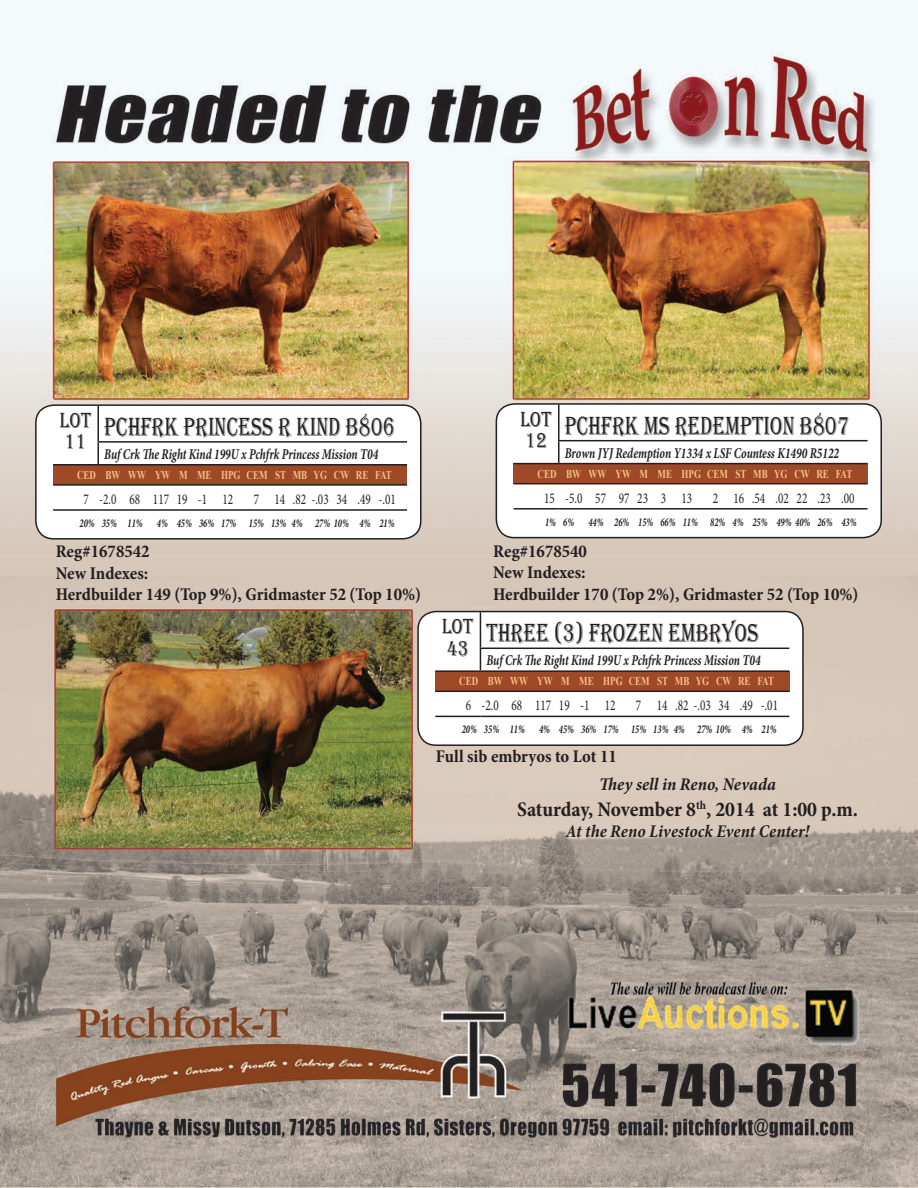
<style>
.page{position:relative;width:918px;height:1188px;background:#fff}
.page>*{position:absolute;margin:0;border:0;box-sizing:border-box;transform-origin:0 0}
.t1{font:27px "Algerian";color:#231f20;scale:.75 1}
.t2{font:22.5px "Algerian";color:#231f20;scale:.8 1}
.t3{font:700 condensed 21px "Minion Pro";letter-spacing:-.005em;color:#231f20}
.t4{font:700 condensed 18px "Minion Pro";color:#231f20}
.t5{font:italic 700 condensed 18px "Minion Pro";letter-spacing:-.005em;color:#231f20}
.t6{font:italic 700 15px "Minion Pro";color:#231f20;scale:.75 1}
.t7{font:15px "Minion Pro";color:#231f20;scale:.75 1}
.t8{font:italic 700 condensed 12px "Minion Pro";color:#231f20;scale:.75 1}
.t9{font:700 12px "Times New Roman";color:#f7c082;scale:.75 1}
</style>
<div class="page">
<img style="left:0;top:0;width:918px;height:1188px">
<div style="left:36px;top:405px;width:385px;height:134px;background:#fff;border-radius:18px"></div>
<div style="left:53px;top:465px;width:354px;height:20px;background:#9e4a28"></div>
<hr style="left:98px;top:406px;width:1px;height:35px;background:#231f20">
<hr style="left:98px;top:441px;width:309px;height:2px;background:#231f20">
<svg style="left:98px;top:443px;width:1px;height:21px"></svg>
<hr style="left:53px;top:464px;width:45px;height:2px;background:#231f20">
<hr style="left:98px;top:464px;width:309px;height:2px;background:#231f20">
<hr style="left:53px;top:484px;width:45px;height:2px;background:#231f20">
<hr style="left:98px;top:484px;width:309px;height:2px;background:#231f20">
<hr style="left:53px;top:509px;width:45px;height:2px;background:#231f20">
<hr style="left:98px;top:509px;width:309px;height:2px;background:#231f20">
<div style="left:35px;top:404px;width:387px;height:136px;border:2px solid #231f20;border-radius:18px"></div>
<div style="left:496px;top:404px;width:385px;height:134px;background:#fff;border-radius:18px"></div>
<div style="left:514px;top:464px;width:354px;height:20px;background:#9e4a28"></div>
<hr style="left:558px;top:405px;width:2px;height:35px;background:#231f20">
<hr style="left:558px;top:440px;width:310px;height:1px;background:#231f20">
<hr style="left:558px;top:441px;width:2px;height:22px;background:#231f20">
<hr style="left:514px;top:463px;width:45px;height:1px;background:#231f20">
<hr style="left:559px;top:463px;width:309px;height:1px;background:#231f20">
<hr style="left:514px;top:483px;width:45px;height:1px;background:#231f20">
<hr style="left:559px;top:483px;width:309px;height:1px;background:#231f20">
<hr style="left:514px;top:508px;width:45px;height:2px;background:#231f20">
<hr style="left:559px;top:508px;width:309px;height:2px;background:#231f20">
<div style="left:496px;top:403px;width:386px;height:135px;border:2px solid #231f20;border-radius:18px"></div>
<div style="left:418px;top:612px;width:385px;height:133px;background:#fff;border-radius:18px"></div>
<div style="left:435px;top:671px;width:354px;height:20px;background:#9e4a28"></div>
<hr style="left:480px;top:612px;width:1px;height:36px;background:#231f20">
<hr style="left:480px;top:648px;width:309px;height:1px;background:#231f20">
<svg style="left:480px;top:649px;width:1px;height:21px"></svg>
<hr style="left:435px;top:670px;width:45px;height:2px;background:#231f20">
<hr style="left:480px;top:670px;width:309px;height:2px;background:#231f20">
<hr style="left:435px;top:691px;width:45px;height:1px;background:#231f20">
<hr style="left:480px;top:691px;width:309px;height:1px;background:#231f20">
<hr style="left:435px;top:716px;width:45px;height:1px;background:#231f20">
<hr style="left:480px;top:716px;width:309px;height:1px;background:#231f20">
<div style="left:417px;top:611px;width:387px;height:135px;border:2px solid #231f20;border-radius:18px"></div>
<p class="t2" style="left:60px;top:408px;width:41px">LOT</p>
<p class="t2" style="left:65px;top:430px;width:29px">11</p>
<p class="t1" style="left:104px;top:412px;width:389px">PCHFRK PRINCESS R KIND B806</p>
<p class="t6" style="left:104px;top:443px;width:367px">Buf Crk The Right Kind 199U x Pchfrk Princess Mission T04</p>
<p class="t9" style="left:77px;top:466px;width:421px">CED BW WW YW M ME HPG CEM ST MB YG CW RE FAT</p>
<p class="t7" style="left:84px;top:489px;width:201px">7 -2.0 68 117 19 -1 12</p>
<p class="t7" style="left:254px;top:489px;width:191px">7 14 .82 -.03 34 .49 -.01</p>
<p class="t8" style="left:80px;top:515px;width:422px">20% 35% 11% 4% 45% 36% 17% 15% 13% 4% 27% 10% 4% 21%</p>
<p class="t4" style="left:56px;top:539px;width:95px">Reg#1678542</p>
<p class="t4" style="left:56px;top:561px;width:94px">New Indexes:</p>
<p class="t4" style="left:56px;top:582px;width:367px">Herdbuilder 149 (Top 9%), Gridmaster 52 (Top 10%)</p>
<p class="t2" style="left:520px;top:407px;width:41px">LOT</p>
<p class="t2" style="left:525px;top:428px;width:29px">12</p>
<p class="t1" style="left:565px;top:411px;width:165px">PCHFRK MS REDE</p>
<p class="t1" style="left:725px;top:411px;width:36px">MPTION</p>
<p class="t1" style="left:800px;top:411px;width:67px">B807</p>
<p class="t6" style="left:565px;top:442px;width:367px">Brown JYJ Redemption Y1334 x LSF Countess K1490 R5122</p>
<p class="t9" style="left:538px;top:465px;width:421px">CED BW WW YW M ME HPG CEM ST MB YG CW RE FAT</p>
<p class="t7" style="left:544px;top:488px;width:199px">15 -5.0 57 97 23 3 13</p>
<p class="t7" style="left:713px;top:488px;width:190px">2 16 .54 .02 22 .23 .00</p>
<p class="t8" style="left:545px;top:514px;width:417px">1% 6% 44% 26% 15% 66% 11% 82% 4% 25% 49% 40% 26% 43%</p>
<p class="t4" style="left:493px;top:539px;width:95px">Reg#1678540</p>
<p class="t4" style="left:493px;top:560px;width:94px">New Indexes:</p>
<p class="t4" style="left:493px;top:582px;width:367px">Herdbuilder 170 (Top 2%), Gridmaster 52 (Top 10%)</p>
<p class="t2" style="left:442px;top:614px;width:41px">LOT</p>
<p class="t2" style="left:447px;top:636px;width:28px">43</p>
<p class="t1" style="left:486px;top:618px;width:365px">THREE (3) FROZEN EMBRYOS</p>
<p class="t6" style="left:486px;top:650px;width:367px">Buf Crk The Right Kind 199U x Pchfrk Princess Mission T04</p>
<p class="t9" style="left:459px;top:673px;width:421px">CED BW WW YW M ME HPG CEM ST MB YG CW RE FAT</p>
<p class="t7" style="left:466px;top:696px;width:201px">6 -2.0 68 117 19 -1 12</p>
<p class="t7" style="left:636px;top:696px;width:191px">7 14 .82 -.03 34 .49 -.01</p>
<p class="t8" style="left:462px;top:721px;width:422px">20% 35% 11% 4% 45% 36% 17% 15% 13% 4% 27% 10% 4% 21%</p>
<p class="t4" style="left:436px;top:744px;width:183px">Full sib embryos to Lot 11</p>
<p class="t5" style="left:599px;top:772px;width:178px">They sell in Reno, Nevada</p>
<p class="t3" style="left:517px;top:794px;width:343px">Saturday, November 8<sup>th</sup>, 2014 at 1:00 p.m.</p>
<p class="t5" style="left:566px;top:819px;width:245px">At the Reno Livestock Event Center!</p>
</div>
